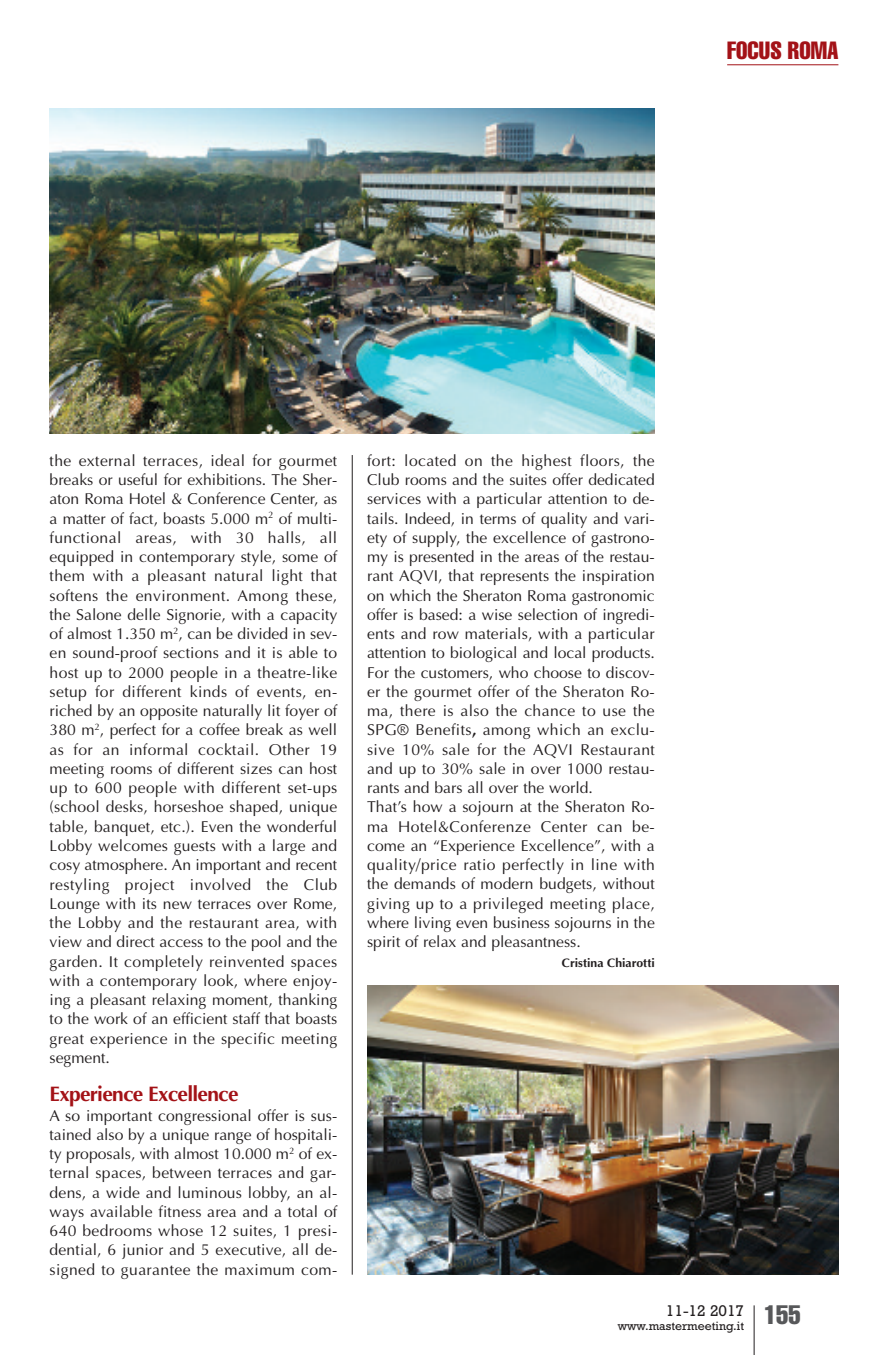
<style>
.page{position:relative;width:893px;height:1355px;background:#fff}
.page>*{position:absolute;margin:0;border:0;box-sizing:border-box;transform-origin:0 0}
.t1{font:extra-condensed 24.5px "Helvetica";color:#a31217}
.t2{font:700 21px "Optima";letter-spacing:-.035em;color:#a31217}
.t3{font:15.75px/19.2px "Optima";letter-spacing:.005em;color:#231f20;text-align:justify}
.t4{font:15.75px "Rockwell";color:#231f20}
.t5{font:12.25px "Rockwell";color:#231f20}
.t6{font:700 12.25px "Optima";color:#231f20}
.s1{font-weight:700}
</style>
<div class="page">
<hr style="left:754px;top:1305px;width:1px;height:49px;background:#231f20">
<hr style="left:727px;top:64px;width:111px;height:1px;background:#a31217">
<hr style="left:352px;top:455px;width:1px;height:819px;background:#231f20">
<img style="left:50px;top:108px;width:605px;height:325px">
<img style="left:367px;top:985px;width:471px;height:289px">
<h1 class="t1" style="left:727px;top:42px;width:113px">FOCUS ROMA</h1>
<p class="t3" style="left:50px;top:450px;width:289px">the external terraces, ideal for gourmet breaks or useful for exhibitions. The Sher&shy;aton Roma Hotel &amp; Conference Center, as a matter of fact, boasts 5.000 m<sup>2</sup> of multi&shy;functional areas, with 30 halls, all equipped in contemporary style, some of them with a pleasant natural light that softens the environment. Among these, the Salone delle Signorie, with a capacity of almost 1.350 m<sup>2</sup>, can be divided in sev&shy;en sound-proof sections and it is able to host up to 2000 people in a theatre-like setup for different kinds of events, en&shy;riched by an opposite naturally lit foyer of 380 m<sup>2</sup>, perfect for a coffee break as well as for an informal cocktail. Other 19 meeting rooms of different sizes can host up to 600 people with different set-ups (school desks, horseshoe shaped, unique table, banquet, etc.). Even the wonderful Lobby welcomes guests with a large and cosy atmosphere. An important and recent restyling project involved the Club Lounge with its new terraces over Rome, the Lobby and the restaurant area, with view and direct access to the pool and the garden. It completely reinvented spaces with a contemporary look, where enjoy&shy;ing a pleasant relaxing moment, thanking to the work of an efficient staff that boasts great experience in the specific meeting segment.</p>
<h2 class="t2" style="left:50px;top:1081px;width:190px">Experience Excellence</h2>
<p class="t3" style="left:50px;top:1105px;width:289px">A so important congressional offer is sus&shy;tained also by a unique range of hospitali&shy;ty proposals, with almost 10.000 m<sup>2</sup> of ex&shy;ternal spaces, between terraces and gar&shy;dens, a wide and luminous lobby, an al&shy;ways available fitness area and a total of 640 bedrooms whose 12 suites, 1 presi&shy;dential, 6 junior and 5 executive, all de&shy;signed to guarantee the maximum com-</p>
<p class="t3" style="left:367px;top:450px;width:289px;text-align:left">fort: located on the highest floors, the Club rooms and the suites offer dedicated services with a particular attention to de&shy;tails. Indeed, in terms of quality and vari&shy;ety of supply, the excellence of gastrono&shy;my is presented in the areas of the restau&shy;rant AQVI, that represents the inspiration on which the Sheraton Roma gastronomic offer is based: a wise selection of ingredi&shy;ents and row materials, with a particular attention to biological and local products.<br>For the customers, who choose to discov&shy;er the gourmet offer of the Sheraton Ro&shy;ma, there is also the chance to use the SPG® Benefits<span class="s1">,</span> among which an exclu&shy;sive 10% sale for the AQVI Restaurant and up to 30% sale in over 1000 restau&shy;rants and bars all over the world.<br>That’s how a sojourn at the Sheraton Ro&shy;ma Hotel&amp;Conferenze Center can be&shy;come an “Experience Excellence”, with a quality/price ratio perfectly in line with the demands of modern budgets, without giving up to a privileged meeting place, where living even business sojourns in the spirit of relax and pleasantness.</p>
<p class="t6" style="left:562px;top:955px;width:94px">Cristina Chiarotti</p>
<p class="t4" style="left:666px;top:1305px;width:80px">11-12 2017</p>
<p class="t5" style="left:618px;top:1321px;width:184px">www.mastermeeting.it <sup>155</sup></p>
</div>
